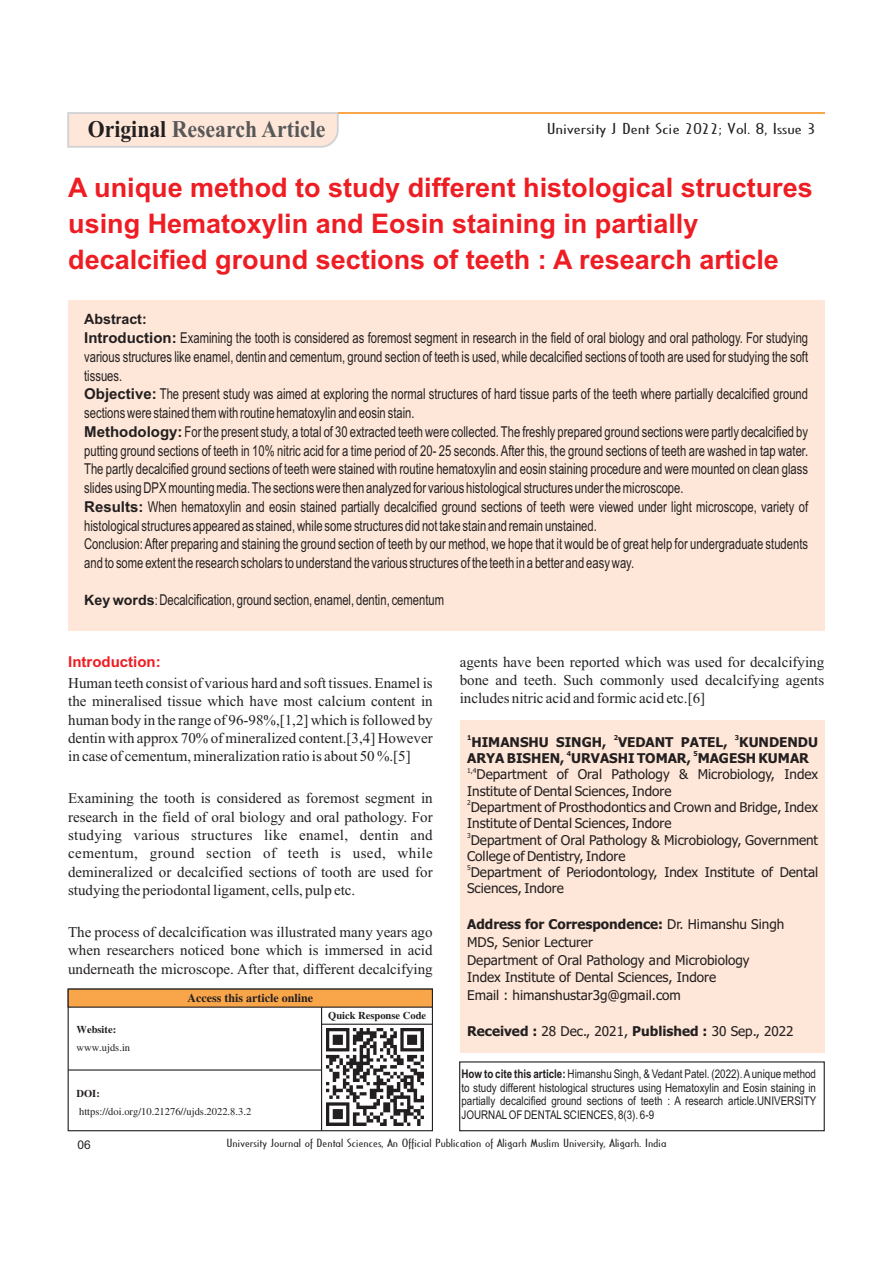
<style>
.page{position:relative;width:893px;height:1263px;background:#fff}
.page>*{position:absolute;margin:0;border:0;box-sizing:border-box;transform-origin:0 0}
.t1{font:700 27px/36px "Arial";color:#ee1d23}
.t2{font:700 24px "Times New Roman";color:#57585a;scale:.91 1}
.t3{font:15px/18.8px "Arial Th";color:#231f20}
.t4{font:15px/18.3px "Times New Roman";color:#231f20;text-align:justify}
.t5{font:15px "Cassandra";color:#231f20;scale:1.66 1}
.t6{font:700 15px "Arial";color:#ee1d23}
.t7{font:700 14.25px "Arial";color:#231f20}
.t8{font:13.5px/16.4px "Tahoma";color:#231f20}
.t9{font:700 13.5px "Tahoma";color:#231f20}
.t10{font:12px/13.6px "Arial Narrow";color:#231f20;text-align:justify}
.t11{font:700 12px "Times New Roman";color:#231f20}
.t12{font:12px "Arial";color:#231f20}
.t13{font:11.25px "Cassandra";color:#231f20;scale:1.51 1}
.t14{font:10.5px "Times New Roman";color:#231f20}
.t15{font:700 10.5px "Times New Roman";color:#231f20}
.t16{font:6.75px "Tahoma";color:#231f20}
.t17{font:700 6.75px "Tahoma";color:#231f20}
.s1{color:#231f20}
.s2{font-family:"Arial";font-weight:700}
.s3{font-family:"Arial";font-weight:700;font-size:14.25px}
.s4{font-size:14.25px}
.s5{font-weight:700}
</style>
<div class="page">
<div style="left:68px;top:300px;width:756px;height:330px;background:#fee7d8"></div>
<div style="left:68px;top:988px;width:365px;height:143px;border:1px solid #231f20"></div>
<svg style="left:67px;top:988px;width:366px;height:20px;background:#dc9649"></svg>
<hr style="left:321px;top:1007px;width:1px;height:124px;background:#231f20">
<hr style="left:68px;top:1069px;width:254px;height:1px;background:#231f20">
<hr style="left:322px;top:1024px;width:111px;height:1px;background:#231f20">
<div style="left:459px;top:1061px;width:366px;height:70px;border:1px solid #231f20"></div>
<div style="left:460px;top:721px;width:365px;height:332px;background:#fee7d8"></div>
<svg style="left:67px;top:112px;width:272px;height:36px;background:#f8e4d8"></svg>
<hr style="left:338px;top:112px;width:486px;height:2px;background:#f9a64a">
<img style="left:327px;top:1029px;width:97px;height:97px">
<h2 class="t2" style="left:88px;top:120px;width:263px"><span class="s1">Original</span> Research Article</h2>
<p class="t5" style="left:547px;top:121px;width:163px">University J Dent Scie 2022; Vol. 8, Issue 3</p>
<h1 class="t1" style="left:68px;top:172px;width:746px">A unique method to study different histological structures using Hematoxylin and Eosin staining in partially decalcified ground sections of teeth : A research article</h1>
<p class="t7" style="left:84px;top:314px;width:64px">Abstract:</p>
<p class="t3" style="left:84px;top:330px;width:725px"><span class="s2">Introduction:</span> Examining the tooth is considered as foremost segment in research in the field of oral biology and oral pathology. For studying various structures like enamel, dentin and cementum, ground section of teeth is used, while decalcified sections of tooth are used for studying the soft tissues.<br><span class="s2">Objective:</span> The present study was aimed at exploring the normal structures of hard tissue parts of the teeth where partially decalcified ground sections were stained them with routine hematoxylin and eosin stain.<br><span class="s2">Methodology:</span> For the present study, a total of 30 extracted teeth were collected. The freshly prepared ground sections were partly decalcified by putting ground sections of teeth in 10% nitric acid for a time period of 20- 25 seconds. After this, the ground sections of teeth are washed in tap water.<br>The partly decalcified ground sections of teeth were stained with routine hematoxylin and eosin staining procedure and were mounted on clean glass slides using DPX mounting media. The sections were then analyzed for various histological structures under the microscope.<br><span class="s2">Results:</span> When hematoxylin and eosin stained partially decalcified ground sections of teeth were viewed under light microscope, variety of histological structures appeared as stained, while some structures did not take stain and remain unstained.<br>Conclusion: After preparing and staining the ground section of teeth by our method, we hope that it would be of great help for undergraduate students and to some extent the research scholars to understand the various structures of the teeth in a better and easy way.</p>
<p class="t3" style="left:84px;top:592px;width:361px"><span class="s3">Key words</span><span class="s4">:</span>Decalcification, ground section, enamel, dentin, cementum</p>
<p class="t6" style="left:68px;top:656px;width:94px">Introduction:</p>
<p class="t4" style="left:68px;top:675px;width:366px">Human teeth consist of various hard and soft tissues. Enamel is the mineralised tissue which have most calcium content in human body in the range of 96-98%,[1,2] which is followed by dentin with approx 70% of mineralized content.[3,4] However in case of cementum, mineralization ratio is about 50 %.[5]</p>
<p class="t4" style="left:68px;top:791px;width:366px">Examining the tooth is considered as foremost segment in research in the field of oral biology and oral pathology. For studying various structures like enamel, dentin and cementum, ground section of teeth is used, while demineralized or decalcified sections of tooth are used for studying the periodontal ligament, cells, pulp etc.</p>
<p class="t4" style="left:68px;top:924px;width:366px">The process of decalcification was illustrated many years ago when researchers noticed bone which is immersed in acid underneath the microscope. After that, different decalcifying</p>
<p class="t11" style="left:188px;top:994px;width:127px">Access this article online</p>
<p class="t15" style="left:77px;top:1026px;width:41px">Website:</p>
<p class="t14" style="left:77px;top:1044px;width:55px">www.ujds.in</p>
<p class="t15" style="left:77px;top:1089px;width:25px">DOI:</p>
<p class="t14" style="left:79px;top:1107px;width:174px">https://doi.org/10.21276//ujds.2022.8.3.2</p>
<p class="t15" style="left:328px;top:1012px;width:100px">Quick Response Code</p>
<p class="t4" style="left:460px;top:654px;width:366px">agents have been reported which was used for decalcifying bone and teeth. Such commonly used decalcifying agents includes nitric acid and formic acid etc.[6]</p>
<p class="t17" style="left:467px;top:735px;width:6px">1</p>
<p class="t17" style="left:614px;top:735px;width:6px">2</p>
<p class="t17" style="left:735px;top:735px;width:6px">3</p>
<p class="t9" style="left:471px;top:736px;width:348px">HIMANSHU SINGH, VEDANT PATEL, KUNDENDU</p>
<p class="t17" style="left:567px;top:751px;width:6px">4</p>
<p class="t17" style="left:693px;top:751px;width:6px">5</p>
<p class="t9" style="left:467px;top:753px;width:343px">ARYA BISHEN, URVASHI TOMAR, MAGESH KUMAR</p>
<p class="t16" style="left:467px;top:767px;width:11px">1,4</p>
<p class="t8" style="left:467px;top:767px;width:353px;text-indent:9px">Department of Oral Pathology &amp; Microbiology, Index<br>Institute of Dental Sciences, Indore</p>
<p class="t16" style="left:467px;top:800px;width:5px">2</p>
<p class="t8" style="left:467px;top:800px;width:353px">Department of Prosthodontics and Crown and Bridge, Index<br>Institute of Dental Sciences, Indore</p>
<p class="t16" style="left:467px;top:833px;width:5px">3</p>
<p class="t8" style="left:467px;top:832px;width:353px">Department of Oral Pathology &amp; Microbiology, Government<br>College of Dentistry, Indore</p>
<p class="t16" style="left:467px;top:865px;width:5px">5</p>
<p class="t8" style="left:467px;top:865px;width:353px">Department of Periodontology, Index Institute of Dental<br>Sciences, Indore</p>
<p class="t8" style="left:467px;top:916px;width:319px;line-height:17.9px"><span class="s5">Address for Correspondence:</span> Dr. Himanshu Singh MDS, Senior Lecturer<br>Department of Oral Pathology and Microbiology Index Institute of Dental Sciences, Indore<br>Email : himanshustar3g@gmail.com</p>
<p class="t8" style="left:467px;top:1024px;width:328px"><span class="s5">Received :</span> 28 Dec., 2021, <span class="s5">Published :</span> 30 Sep., 2022</p>
<p class="t10" style="left:461px;top:1068px;width:356px"><span class="s5">How to cite this article:</span> Himanshu Singh, &amp; Vedant Patel. (2022). Aunique method to study different histological structures using Hematoxylin and Eosin staining in partially decalcified ground sections of teeth : A research article.UNIVERSITY JOURNALOF DENTALSCIENCES, 8(3). 6-9</p>
<p class="t12" style="left:77px;top:1140px;width:15px">06</p>
<p class="t13" style="left:227px;top:1138px;width:293px">University Journal of Dental Sciences, An Official Publication of Aligarh Muslim University, Aligarh. India</p>
</div>
